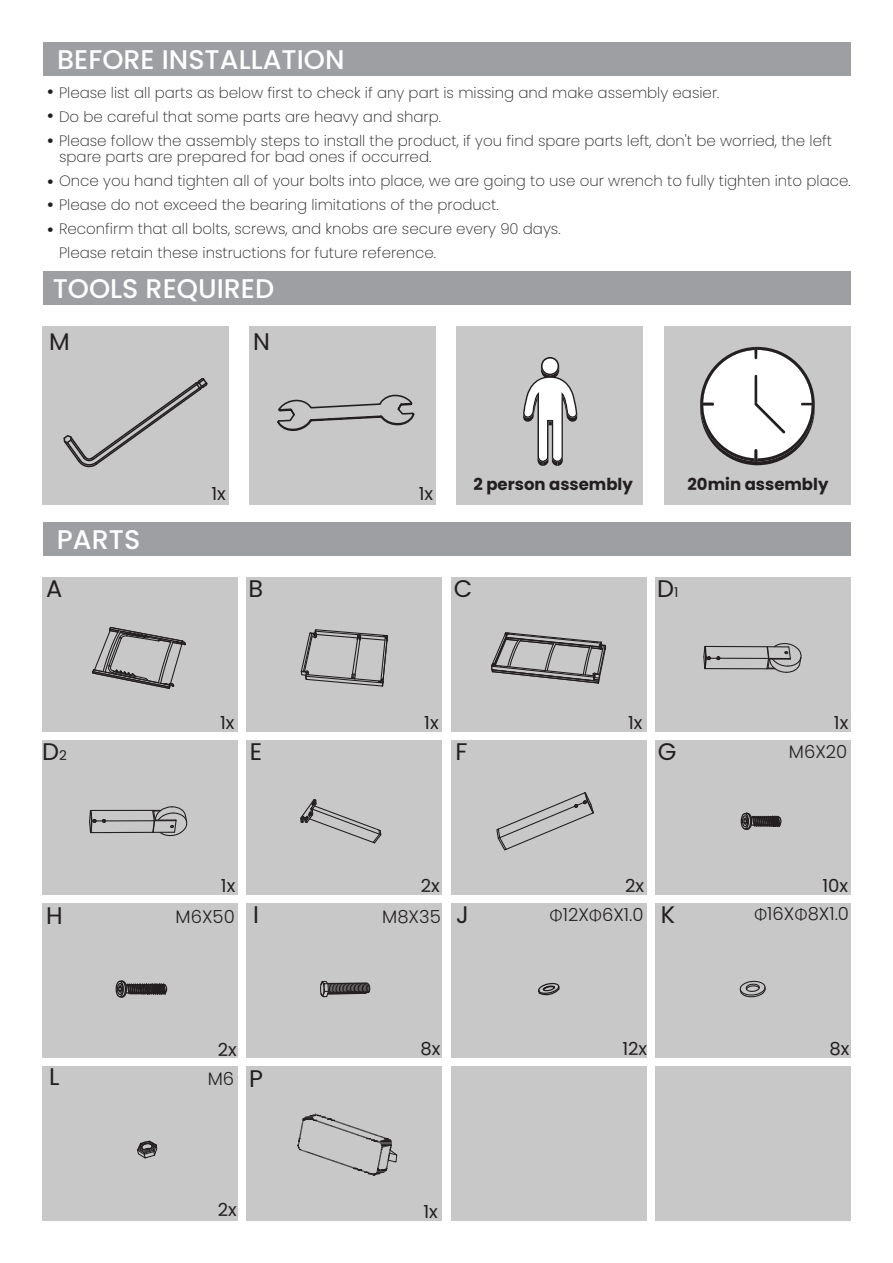
<style>
.page{position:relative;width:893px;height:1263px;background:#fff}
.page>*{position:absolute;margin:0;border:0;box-sizing:border-box;transform-origin:0 0}
.t1{font:500 27px "Poppins";color:#fff}
.t2{font:24px "Poppins";color:#231f20}
.t3{font:300 18px "Poppins";color:#231f20}
.t4{font:18px "Poppins";color:#231f20}
.t5{font:700 16.5px "Poppins";color:#231f20}
.t6{font:200 15px "Poppins";color:#231f20}
.s1{font-family:"Source Code Variable";font-weight:400;font-size:16.5px}
.s2{font-size:13.5px}
.s3{font-family:"Calibri"}
</style>
<div class="page">
<div style="left:655px;top:577px;width:195px;height:154px;background:#c8c8c9"></div>
<div style="left:451px;top:577px;width:195px;height:154px;background:#c8c8c9"></div>
<div style="left:247px;top:577px;width:195px;height:154px;background:#c8c8c9"></div>
<div style="left:43px;top:577px;width:195px;height:154px;background:#c8c8c9"></div>
<div style="left:655px;top:740px;width:195px;height:154px;background:#c8c8c9"></div>
<div style="left:451px;top:740px;width:195px;height:154px;background:#c8c8c9"></div>
<div style="left:247px;top:740px;width:195px;height:154px;background:#c8c8c9"></div>
<div style="left:43px;top:740px;width:195px;height:154px;background:#c8c8c9"></div>
<div style="left:655px;top:903px;width:195px;height:154px;background:#c8c8c9"></div>
<div style="left:451px;top:903px;width:195px;height:154px;background:#c8c8c9"></div>
<div style="left:247px;top:903px;width:195px;height:154px;background:#c8c8c9"></div>
<div style="left:43px;top:903px;width:195px;height:154px;background:#c8c8c9"></div>
<div style="left:655px;top:1066px;width:195px;height:154px;background:#c8c8c9"></div>
<div style="left:451px;top:1066px;width:195px;height:154px;background:#c8c8c9"></div>
<div style="left:247px;top:1066px;width:195px;height:154px;background:#c8c8c9"></div>
<div style="left:43px;top:1066px;width:195px;height:154px;background:#c8c8c9"></div>
<div style="left:43px;top:43px;width:807px;height:33px;background:#9d9fa3"></div>
<div style="left:43px;top:326px;width:186px;height:178px;background:#c8c8c9"></div>
<div style="left:457px;top:326px;width:186px;height:178px;background:#c8c8c9"></div>
<div style="left:664px;top:326px;width:186px;height:178px;background:#c8c8c9"></div>
<div style="left:43px;top:271px;width:807px;height:34px;background:#9d9fa3"></div>
<div style="left:43px;top:522px;width:807px;height:34px;background:#9d9fa3"></div>
<svg style="left:523px;top:357px;width:54px;height:109px"></svg>
<svg style="left:700px;top:347px;width:115px;height:118px"></svg>
<div style="left:250px;top:326px;width:186px;height:178px;background:#c8c8c9"></div>
<svg style="left:92px;top:626px;width:94px;height:63px"></svg>
<svg style="left:276px;top:394px;width:141px;height:293px"></svg>
<svg style="left:491px;top:632px;width:116px;height:52px"></svg>
<svg style="left:703px;top:643px;width:99px;height:30px"></svg>
<svg style="left:89px;top:806px;width:99px;height:31px"></svg>
<svg style="left:300px;top:799px;width:82px;height:45px"></svg>
<svg style="left:496px;top:792px;width:98px;height:59px"></svg>
<svg style="left:740px;top:812px;width:42px;height:18px"></svg>
<svg style="left:115px;top:980px;width:53px;height:18px"></svg>
<svg style="left:320px;top:981px;width:51px;height:17px"></svg>
<svg style="left:538px;top:982px;width:22px;height:14px"></svg>
<svg style="left:739px;top:980px;width:27px;height:18px"></svg>
<svg style="left:137px;top:1140px;width:21px;height:19px"></svg>
<svg style="left:298px;top:1114px;width:100px;height:62px"></svg>
<svg style="left:63px;top:378px;width:145px;height:89px"></svg>
<h1 class="t1" style="left:57px;top:44px;width:289px">BEFORE INSTALLATION</h1>
<p class="t6" style="left:45px;top:84px;width:675px"><span class="s1">•</span> Please list all parts as below first to check if any part is missing and make assembly easier.</p>
<p class="t6" style="left:45px;top:108px;width:397px"><span class="s1">•</span> Do be careful that some parts are heavy and sharp.</p>
<p class="t6" style="left:45px;top:132px;width:788px"><span class="s1">•</span> Please follow the assembly steps to install the product, if you find spare parts left, don't be worried, the left</p>
<p class="t6" style="left:45px;top:172px;width:807px"><span class="s1">•</span> Once you hand tighten all of your bolts into place, we are going to use our wrench to fully tighten into place.</p>
<p class="t6" style="left:45px;top:196px;width:455px"><span class="s1">•</span> Please do not exceed the bearing limitations of the product.</p>
<p class="t6" style="left:45px;top:220px;width:517px"><span class="s1">•</span> Reconfirm that all bolts, screws, and knobs are secure every 90 days.</p>
<p class="t6" style="left:59px;top:148px;width:374px">spare parts are prepared for bad ones if occurred.</p>
<p class="t6" style="left:59px;top:244px;width:378px">Please retain these instructions for future reference.</p>
<h1 class="t1" style="left:53px;top:273px;width:223px">TOOLS REQUIRED</h1>
<h2 class="t2" style="left:49px;top:328px;width:22px">M</h2>
<h2 class="t2" style="left:253px;top:328px;width:18px">N</h2>
<h1 class="t1" style="left:57px;top:524px;width:85px">PARTS</h1>
<h2 class="t2" style="left:46px;top:575px;width:18px">A</h2>
<h2 class="t2" style="left:42px;top:737px;width:26px">D<span class="s2">2</span></h2>
<p class="t4" style="left:211px;top:483px;width:16px">1x</p>
<p class="t4" style="left:419px;top:483px;width:16px">1x</p>
<p class="t5" style="left:473px;top:474px;width:161px">2 person assembly</p>
<p class="t5" style="left:688px;top:474px;width:142px">20min assembly</p>
<h2 class="t2" style="left:249px;top:574px;width:16px">B</h2>
<h2 class="t2" style="left:454px;top:574px;width:20px">C</h2>
<h2 class="t2" style="left:657px;top:574px;width:23px">D<span class="s2">1</span></h2>
<p class="t4" style="left:220px;top:712px;width:16px">1x</p>
<p class="t4" style="left:424px;top:712px;width:16px">1x</p>
<p class="t4" style="left:628px;top:712px;width:16px">1x</p>
<p class="t4" style="left:834px;top:712px;width:16px">1x</p>
<h2 class="t2" style="left:250px;top:737px;width:14px">E</h2>
<h2 class="t2" style="left:456px;top:737px;width:14px">F</h2>
<h2 class="t2" style="left:658px;top:737px;width:20px">G</h2>
<p class="t3" style="left:789px;top:742px;width:60px">M6X20</p>
<h2 class="t2" style="left:46px;top:902px;width:18px">H</h2>
<h2 class="t2" style="left:49px;top:1062px;width:12px">L</h2>
<p class="t4" style="left:221px;top:875px;width:16px">1x</p>
<p class="t3" style="left:176px;top:906px;width:61px">M6X50</p>
<p class="t4" style="left:421px;top:875px;width:20px">2x</p>
<p class="t4" style="left:625px;top:875px;width:20px">2x</p>
<p class="t4" style="left:822px;top:875px;width:27px">10x</p>
<h2 class="t2" style="left:253px;top:900px;width:7px">I</h2>
<h2 class="t2" style="left:456px;top:900px;width:14px">J</h2>
<h2 class="t2" style="left:661px;top:900px;width:16px">K</h2>
<p class="t3" style="left:382px;top:906px;width:60px">M8X35</p>
<p class="t3" style="left:549px;top:905px;width:96px"><span class="s3">Φ</span>12X<span class="s3">Φ</span>6X1.0</p>
<p class="t3" style="left:754px;top:903px;width:96px"><span class="s3">Φ</span>16X<span class="s3">Φ</span>8X1.0</p>
<p class="t4" style="left:218px;top:1039px;width:20px">2x</p>
<p class="t4" style="left:420px;top:1038px;width:21px">8x</p>
<p class="t4" style="left:622px;top:1038px;width:26px">12x</p>
<p class="t4" style="left:829px;top:1038px;width:21px">8x</p>
<p class="t3" style="left:208px;top:1068px;width:28px">M6</p>
<h2 class="t2" style="left:249px;top:1064px;width:15px">P</h2>
<p class="t4" style="left:218px;top:1200px;width:20px">2x</p>
<p class="t4" style="left:423px;top:1201px;width:16px">1x</p>
</div>
